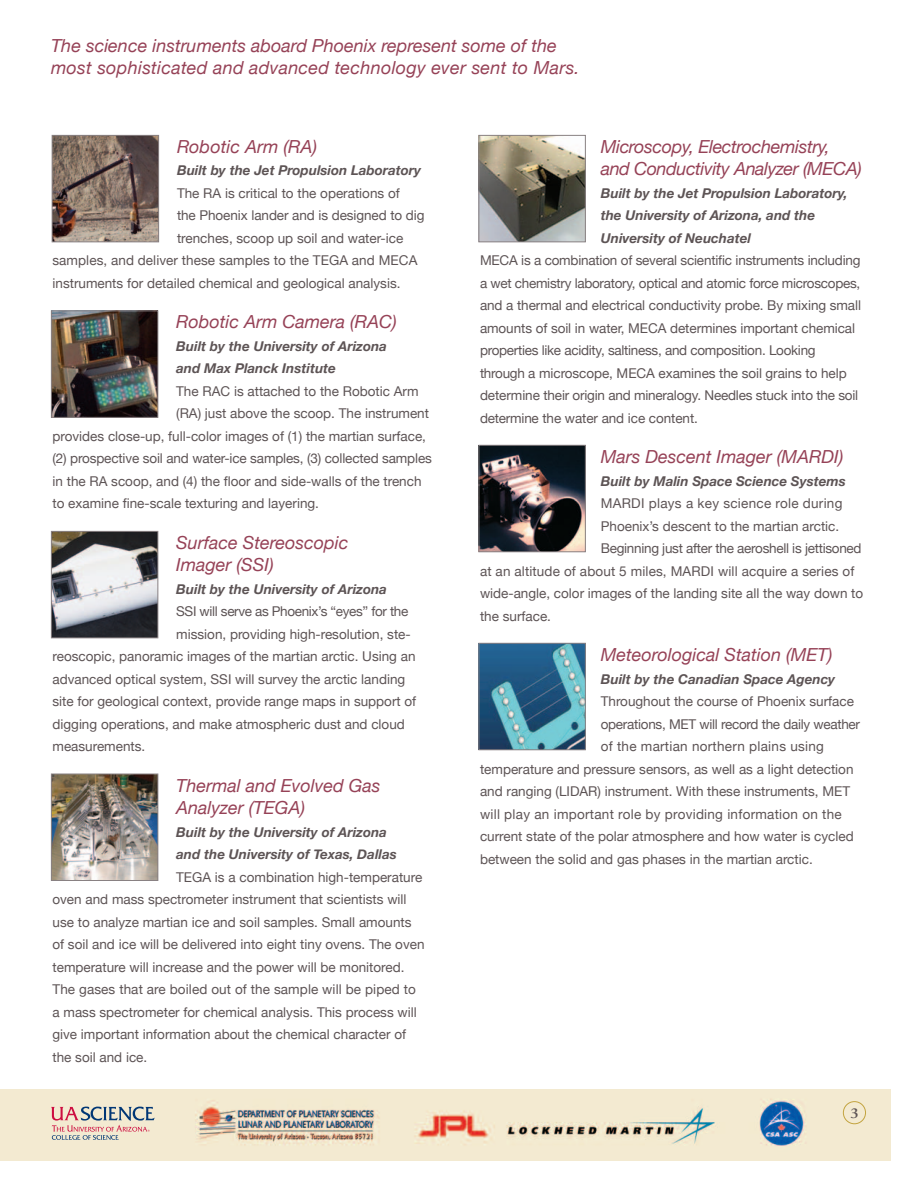
<style>
.page{position:relative;width:918px;height:1188px;background:#fff}
.page>*{position:absolute;margin:0;border:0;box-sizing:border-box;transform-origin:0 0}
.Subheads{font:italic 18px/22.5px "Helvetica Neue";color:#964257}
.Subheads-2{font:italic 18px/22.5px "Helvetica Neue";letter-spacing:-.025em;color:#964257}
.t1{font:700 15px "Giovanni";color:#5d5455}
.body_copy{font:13.5px/22.5px "Helvetica Neue";color:#5d5455}
.body_copy-2{font:italic 700 13.5px/22.5px "Helvetica Neue";color:#5d5455}
.body_copy-3{font:13.5px "Helvetica Neue";letter-spacing:.02em;color:#5d5455}
.body_copy-4{font:13.5px "Helvetica Neue";letter-spacing:-.02em;color:#5d5455}
.body_copy-5{font:13.5px "Helvetica Neue";letter-spacing:-.025em;color:#5d5455}
</style>
<div class="page">
<img style="left:0;top:1089px;width:891px;height:72px">
<div style="left:843px;top:1101px;width:23px;height:23px;border:1px solid #c3a440;border-radius:50%"></div>
<img style="left:54px;top:137px;width:103px;height:103px">
<div style="left:52px;top:135px;width:107px;height:107px;border:1px solid #898183"></div>
<img style="left:53px;top:312px;width:103px;height:104px">
<div style="left:51px;top:310px;width:107px;height:108px;border:1px solid #898183"></div>
<img style="left:53px;top:533px;width:103px;height:103px">
<div style="left:51px;top:531px;width:107px;height:107px;border:1px solid #898183"></div>
<img style="left:53px;top:776px;width:103px;height:103px">
<div style="left:51px;top:774px;width:107px;height:107px;border:1px solid #898183"></div>
<img style="left:480px;top:137px;width:104px;height:103px">
<div style="left:478px;top:135px;width:108px;height:107px;border:1px solid #898183"></div>
<img style="left:480px;top:447px;width:104px;height:103px">
<div style="left:478px;top:445px;width:108px;height:107px;border:1px solid #898183"></div>
<img style="left:480px;top:645px;width:104px;height:103px">
<div style="left:478px;top:643px;width:108px;height:107px;border:1px solid #898183"></div>
<svg style="left:51px;top:1107px;width:104px;height:33px;background:#cfc0b8"></svg>
<p class="Subheads" style="left:51px;top:34px;width:530px">The science instruments aboard Phoenix represent some of the most sophisticated and advanced technology ever sent to Mars.</p>
<p class="Subheads" style="left:177px;top:135px;width:142px">Robotic Arm (RA)</p>
<p class="body_copy-2" style="left:177px;top:159px;width:246px">Built by the Jet Propulsion Laboratory</p>
<p class="body_copy" style="left:177px;top:182px;width:224px">The RA is critical to the operations of</p>
<p class="body_copy" style="left:177px;top:204px;width:249px">the Phoenix lander and is designed to dig</p>
<p class="body_copy" style="left:177px;top:227px;width:228px">trenches, scoop up soil and water-ice</p>
<p class="body_copy" style="left:52px;top:249px;width:366px">samples, and deliver these samples to the TEGA and MECA</p>
<p class="body_copy" style="left:52px;top:272px;width:350px">instruments for detailed chemical and geological analysis.</p>
<p class="Subheads" style="left:176px;top:311px;width:222px">Robotic Arm Camera (RAC)</p>
<p class="body_copy-2" style="left:176px;top:335px;width:212px">Built by the University of Arizona and Max Planck Institute</p>
<p class="body_copy" style="left:176px;top:380px;width:244px">The RAC is attached to the Robotic Arm</p>
<p class="body_copy" style="left:176px;top:402px;width:254px">(RA) just above the scoop. The instrument</p>
<p class="body_copy" style="left:52px;top:425px;width:375px">provides close-up, full-color images of (1) the martian surface,</p>
<p class="body_copy" style="left:52px;top:447px;width:381px">(2) prospective soil and water-ice samples, (3) collected samples</p>
<p class="body_copy" style="left:52px;top:470px;width:371px">in the RA scoop, and (4) the floor and side-walls of the trench</p>
<p class="body_copy" style="left:52px;top:492px;width:268px">to examine fine-scale texturing and layering.</p>
<p class="Subheads" style="left:176px;top:531px;width:174px">Surface Stereoscopic<br>Imager (SSI)</p>
<p class="body_copy-2" style="left:176px;top:578px;width:212px">Built by the University of Arizona</p>
<p class="body_copy-5" style="left:176px;top:604px;width:234px">SSI will serve as Phoenix’s “eyes” for the</p>
<p class="body_copy" style="left:176px;top:623px;width:236px">mission, providing high-resolution, ste-</p>
<p class="body_copy" style="left:52px;top:645px;width:365px">reoscopic, panoramic images of the martian arctic. Using an</p>
<p class="body_copy" style="left:52px;top:668px;width:354px">advanced optical system, SSI will survey the arctic landing</p>
<p class="body_copy" style="left:52px;top:690px;width:365px">site for geological context, provide range maps in support of</p>
<p class="body_copy" style="left:52px;top:713px;width:354px">digging operations, and make atmospheric dust and cloud</p>
<p class="body_copy" style="left:52px;top:735px;width:94px">measurements.</p>
<p class="Subheads" style="left:176px;top:774px;width:206px">Thermal and Evolved Gas<br>Analyzer (TEGA)</p>
<p class="body_copy-2" style="left:176px;top:821px;width:222px">Built by the University of Arizona and the University of Texas, Dallas</p>
<p class="body_copy" style="left:52px;top:866px;width:374px;text-indent:124px">TEGA is a combination high-temperature oven and mass spectrometer instrument that scientists will use to analyze martian ice and soil samples. Small amounts of soil and ice will be delivered into eight tiny ovens. The oven temperature will increase and the power will be monitored.<br>The gases that are boiled out of the sample will be piped to a mass spectrometer for chemical analysis. This process will give important information about the chemical character of the soil and ice.</p>
<p class="Subheads-2" style="left:601px;top:135px;width:263px">Microscopy, Electrochemistry, and Conductivity Analyzer (MECA)</p>
<p class="body_copy-2" style="left:601px;top:182px;width:248px">Built by the Jet Propulsion Laboratory, the University of Arizona, and the</p>
<p class="body_copy-2" style="left:601px;top:227px;width:152px">University of Neuchatel</p>
<p class="body_copy" style="left:480px;top:249px;width:383px">MECA is a combination of several scientific instruments including a wet chemistry laboratory, optical and atomic force microscopes, and a thermal and electrical conductivity probe. By mixing small amounts of soil in water, MECA determines important chemical properties like acidity, saltiness, and composition. Looking through a microscope, MECA examines the soil grains to help determine their origin and mineralogy. Needles stuck into the soil determine the water and ice content.</p>
<p class="Subheads" style="left:601px;top:446px;width:244px">Mars Descent Imager (MARDI)</p>
<p class="body_copy-2" style="left:601px;top:470px;width:246px">Built by Malin Space Science Systems</p>
<p class="body_copy-3" style="left:601px;top:496px;width:243px">MARDI plays a key science role during</p>
<p class="body_copy" style="left:601px;top:515px;width:240px">Phoenix’s descent to the martian arctic.</p>
<p class="body_copy-4" style="left:601px;top:541px;width:262px">Beginning just after the aeroshell is jettisoned</p>
<p class="body_copy" style="left:480px;top:560px;width:376px">at an altitude of about 5 miles, MARDI will acquire a series of</p>
<p class="body_copy" style="left:480px;top:582px;width:385px">wide-angle, color images of the landing site all the way down to</p>
<p class="body_copy" style="left:480px;top:605px;width:73px">the surface.</p>
<p class="Subheads" style="left:601px;top:644px;width:233px">Meteorological Station (MET)</p>
<p class="body_copy-2" style="left:601px;top:668px;width:236px">Built by the Canadian Space Agency</p>
<p class="body_copy" style="left:601px;top:690px;width:255px">Throughout the course of Phoenix surface</p>
<p class="body_copy-4" style="left:601px;top:716px;width:261px">operations, MET will record the daily weather</p>
<p class="body_copy-3" style="left:601px;top:739px;width:225px">of the martian northern plains using</p>
<p class="body_copy" style="left:480px;top:758px;width:375px">temperature and pressure sensors, as well as a light detection</p>
<p class="body_copy" style="left:480px;top:780px;width:372px">and ranging (LIDAR) instrument. With these instruments, MET</p>
<p class="body_copy-3" style="left:480px;top:806px;width:363px">will play an important role by providing information on the</p>
<p class="body_copy" style="left:480px;top:825px;width:375px">current state of the polar atmosphere and how water is cycled</p>
<p class="body_copy" style="left:480px;top:848px;width:334px">between the solid and gas phases in the martian arctic.</p>
<p class="t1" style="left:851px;top:1104px;width:10px">3</p>
</div>
